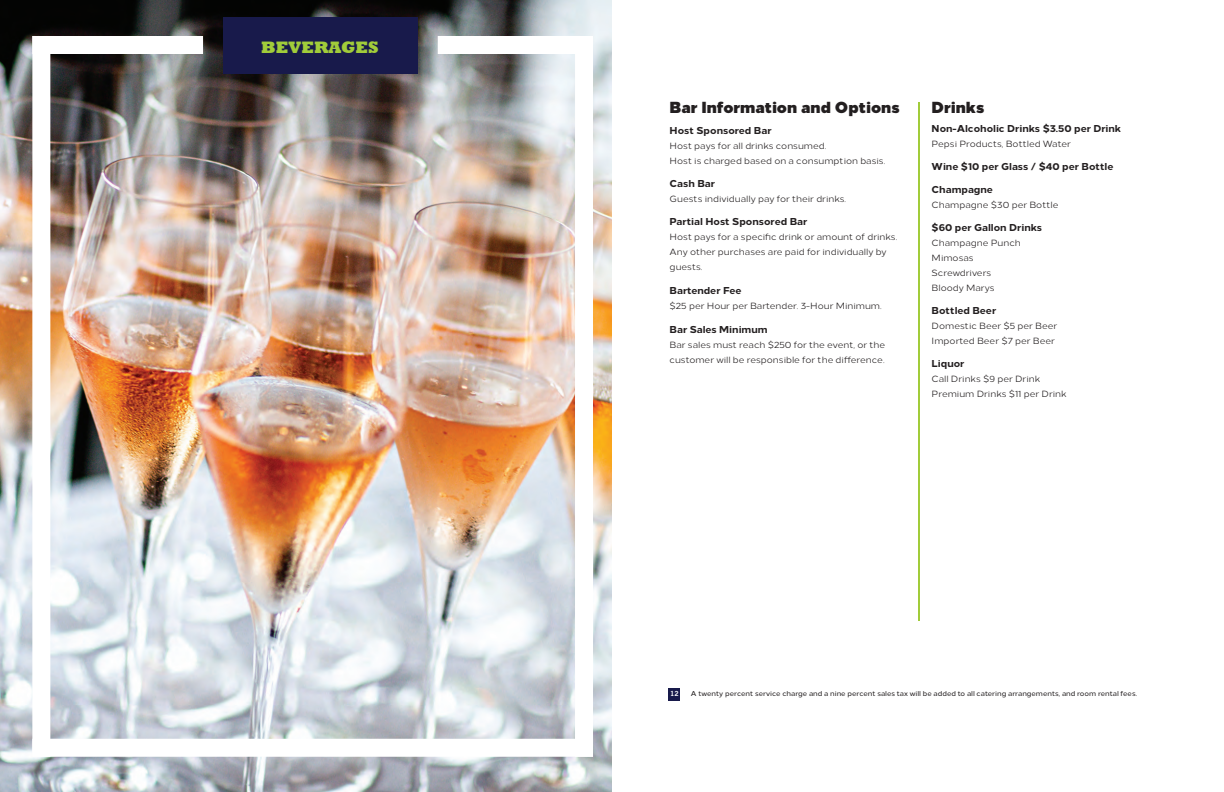
<style>
.page{position:relative;width:1224px;height:792px;background:#fff}
.page>*{position:absolute;margin:0;border:0;box-sizing:border-box;transform-origin:0 0}
.t1{font:800 17px "Rockwell";color:#a1cc3a}
.t2{font:900 16px "Loew";color:#231f20}
.t3{font:800 10px "Loew";color:#231f20}
.t4{font:9px/15px "Loew";color:#231f20}
.t5{font:500 7px "Loew";color:#231f20}
.t6{font:7px "Trade Gothic Bold Two";color:#fff}
</style>
<div class="page">
<img style="left:0;top:0;width:612px;height:792px">
<div style="left:32px;top:36px;width:18px;height:721px;background:#fff"></div>
<div style="left:32px;top:739px;width:561px;height:18px;background:#fff"></div>
<div style="left:32px;top:36px;width:171px;height:18px;background:#fff"></div>
<div style="left:438px;top:36px;width:155px;height:18px;background:#fff"></div>
<div style="left:223px;top:17px;width:194px;height:56px;background:#181a4b"></div>
<div style="left:669px;top:688px;width:11px;height:13px;background:#181a4b"></div>
<div style="left:575px;top:36px;width:18px;height:721px;background:#fff"></div>
<hr style="left:918px;top:102px;width:2px;height:519px;background:#a1cc3a">
<h1 class="t1" style="left:261px;top:37px;width:119px">BEVERAGES</h1>
<h2 class="t2" style="left:670px;top:94px;width:232px">Bar Information and Options</h2>
<p class="t3" style="left:670px;top:122px;width:103px">Host Sponsored Bar</p>
<p class="t4" style="left:670px;top:138px;width:217px">Host pays for all drinks consumed.<br>Host is charged based on a consumption basis.</p>
<p class="t3" style="left:670px;top:175px;width:47px">Cash Bar</p>
<p class="t4" style="left:670px;top:191px;width:178px">Guests individually pay for their drinks.</p>
<p class="t3" style="left:670px;top:213px;width:139px">Partial Host Sponsored Bar</p>
<p class="t4" style="left:670px;top:229px;width:229px">Host pays for a specific drink or amount of drinks.<br>Any other purchases are paid for individually by guests.</p>
<p class="t3" style="left:670px;top:282px;width:73px">Bartender Fee</p>
<p class="t4" style="left:670px;top:298px;width:214px">$25 per Hour per Bartender. 3-Hour Minimum.</p>
<p class="t3" style="left:670px;top:321px;width:99px">Bar Sales Minimum</p>
<p class="t4" style="left:670px;top:337px;width:217px">Bar sales must reach $250 for the event, or the customer will be responsible for the difference.</p>
<h2 class="t2" style="left:932px;top:94px;width:54px">Drinks</h2>
<p class="t3" style="left:932px;top:120px;width:191px">Non-Alcoholic Drinks $3.50 per Drink</p>
<p class="t4" style="left:932px;top:136px;width:141px">Pepsi Products, Bottled Water</p>
<p class="t3" style="left:932px;top:158px;width:183px">Wine $10 per Glass / $40 per Bottle</p>
<p class="t3" style="left:932px;top:181px;width:63px">Champagne</p>
<p class="t4" style="left:932px;top:197px;width:128px">Champagne $30 per Bottle</p>
<p class="t3" style="left:932px;top:219px;width:112px">$60 per Gallon Drinks</p>
<p class="t4" style="left:932px;top:235px;width:91px">Champagne Punch<br>Mimosas<br>Screwdrivers<br>Bloody Marys</p>
<p class="t3" style="left:932px;top:302px;width:66px">Bottled Beer</p>
<p class="t4" style="left:932px;top:318px;width:127px">Domestic Beer $5 per Beer<br>Imported Beer $7 per Beer</p>
<p class="t3" style="left:932px;top:355px;width:34px">Liquor</p>
<p class="t4" style="left:932px;top:371px;width:136px">Call Drinks $9 per Drink<br>Premium Drinks $11 per Drink</p>
<p class="t6" style="left:670px;top:690px;width:10px">12</p>
<p class="t5" style="left:691px;top:688px;width:448px">A twenty percent service charge and a nine percent sales tax will be added to all catering arrangements, and room rental fees.</p>
</div>
